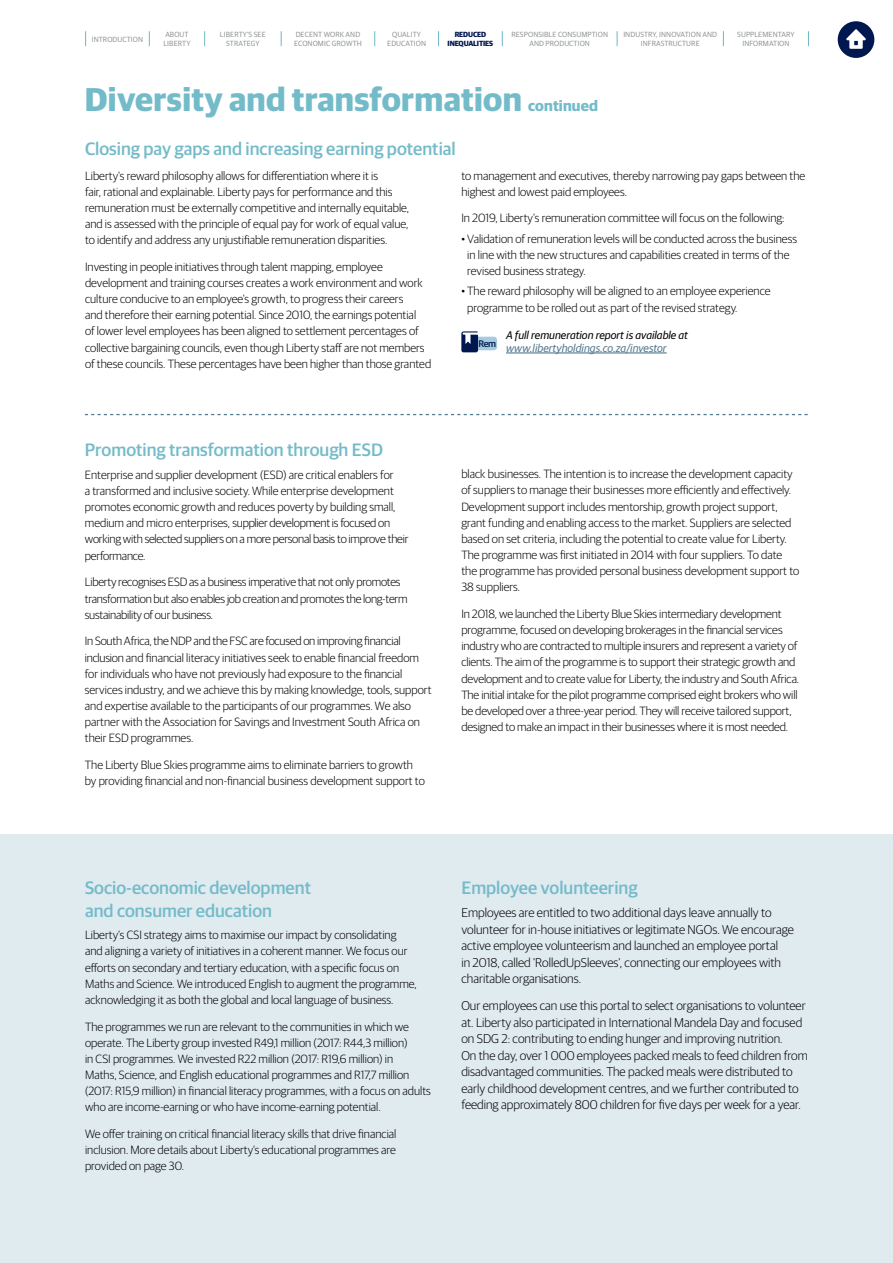
<style>
.page{position:relative;width:893px;height:1263px;background:#fff}
.page>*{position:absolute;margin:0;border:0;box-sizing:border-box;transform-origin:0 0}
.t1{font:700 33px "Guardian Sans";letter-spacing:.01em;color:#74bbc9}
.t2{font:500 18px/22.5px "Guardian Sans";color:#74bbc9}
.t3{font:300 12.75px/16.5px "Guardian Sans";color:#000}
.t4{font:300 12px/16.2px "Guardian Sans";color:#000}
.t5{font:300 12px/16.2px "Guardian Sans";letter-spacing:-.02em;color:#000}
.t6{font:italic 11.25px "Guardian Sans";color:#000}
.t7{font:italic 11.25px "Guardian Sans";color:#547a91}
.t8{font:500 9.6px "Guardian Sans";color:#00164e}
.t9{font:7.5px/9px "Guardian Sans";letter-spacing:.01em;color:#939598;text-align:center}
.t10{font:700 7.5px/9px "Guardian Sans";letter-spacing:-.02em;color:#00164e;text-align:center}
.s1{font-size:15px}
</style>
<div class="page">
<svg style="left:85px;top:31px;width:1px;height:15px"></svg>
<svg style="left:149px;top:31px;width:1px;height:15px"></svg>
<svg style="left:204px;top:31px;width:1px;height:15px"></svg>
<svg style="left:281px;top:31px;width:1px;height:15px"></svg>
<svg style="left:374px;top:31px;width:1px;height:15px"></svg>
<svg style="left:438px;top:31px;width:1px;height:15px"></svg>
<svg style="left:502px;top:31px;width:1px;height:15px"></svg>
<svg style="left:617px;top:31px;width:1px;height:15px"></svg>
<svg style="left:723px;top:31px;width:1px;height:15px"></svg>
<svg style="left:808px;top:31px;width:1px;height:15px"></svg>
<hr style="left:506px;top:352px;width:161px;height:1px;background:#547a91">
<svg style="left:461px;top:331px;width:36px;height:21px"></svg>
<div style="left:0;top:835px;width:893px;height:428px;background:#e0ebf0"></div>
<svg style="left:85px;top:414px;width:723px;height:1px"></svg>
<div style="left:838px;top:21px;width:36px;height:37px;background:#00174f;border-radius:50%"></div>
<svg style="left:846px;top:29px;width:20px;height:20px"></svg>
<p class="t9" style="left:92px;top:34px;width:53px">INTRODUCTION</p>
<p class="t9" style="left:163px;top:29px;width:29px;text-align:left">ABOUT<br>LIBERTY</p>
<p class="t9" style="left:220px;top:29px;width:47px">LIBERTY'S SEE<br>STRATEGY</p>
<p class="t9" style="left:294px;top:29px;width:69px;text-align:left">DECENT WORK AND<br>ECONOMIC GROWTH</p>
<p class="t9" style="left:387px;top:29px;width:40px">QUALITY<br>EDUCATION</p>
<p class="t10" style="left:448px;top:29px;width:47px">REDUCED<br>INEQUALITIES</p>
<p class="t9" style="left:511px;top:29px;width:98px">RESPONSIBLE CONSUMPTION<br>AND PRODUCTION</p>
<p class="t9" style="left:623px;top:29px;width:95px">INDUSTRY, INNOVATION AND<br>INFRASTRUCTURE</p>
<p class="t9" style="left:737px;top:29px;width:59px">SUPPLEMENTARY<br>INFORMATION</p>
<h1 class="t1" style="left:85px;top:75px;width:515px">Diversity and transformation <span class="s1">continued</span></h1>
<h2 class="t2" style="left:85px;top:136px;width:372px">Closing pay gaps and increasing earning potential</h2>
<p class="t4" style="left:85px;top:167px;width:326px">Liberty’s reward philosophy allows for differentiation where it is<br>fair, rational and explainable. Liberty pays for performance and this remuneration must be externally competitive and internally equitable, and is assessed with the principle of equal pay for work of equal value, to identify and address any unjustifiable remuneration disparities.</p>
<p class="t4" style="left:85px;top:258px;width:348px">Investing in people initiatives through talent mapping, employee development and training courses creates a work environment and work culture conducive to an employee’s growth, to progress their careers<br>and therefore their earning potential. Since 2010, the earnings potential<br>of lower level employees has been aligned to settlement percentages of collective bargaining councils, even though Liberty staff are not members of these councils. These percentages have been higher than those granted</p>
<h2 class="t2" style="left:85px;top:437px;width:300px">Promoting transformation through ESD</h2>
<p class="t4" style="left:85px;top:466px;width:325px">Enterprise and supplier development (ESD) are critical enablers for<br>a transformed and inclusive society. While enterprise development promotes economic growth and reduces poverty by building small, medium and micro enterprises, supplier development is focused on working with selected suppliers on a more personal basis to improve their performance.</p>
<p class="t5" style="left:85px;top:573px;width:324px">Liberty recognises ESD as a business imperative that not only promotes transformation but also enables job creation and promotes the long-term sustainability of our business.</p>
<p class="t4" style="left:85px;top:632px;width:348px">In South Africa, the NDP and the FSC are focused on improving financial inclusion and financial literacy initiatives seek to enable financial freedom for individuals who have not previously had exposure to the financial services industry, and we achieve this by making knowledge, tools, support and expertise available to the participants of our programmes. We also partner with the Association for Savings and Investment South Africa on their ESD programmes.</p>
<p class="t4" style="left:85px;top:756px;width:342px">The Liberty Blue Skies programme aims to eliminate barriers to growth by providing financial and non-financial business development support to</p>
<p class="t4" style="left:461px;top:167px;width:345px">to management and executives, thereby narrowing pay gaps between the highest and lowest paid employees.</p>
<p class="t4" style="left:461px;top:209px;width:325px">In 2019, Liberty’s remuneration committee will focus on the following:</p>
<p class="t4" style="left:467px;top:230px;width:331px;text-indent:-6px">• Validation of remuneration levels will be conducted across the business in line with the new structures and capabilities created in terms of the revised business strategy.</p>
<p class="t4" style="left:467px;top:282px;width:305px;text-indent:-6px">• The reward philosophy will be aligned to an employee experience programme to be rolled out as part of the revised strategy.</p>
<p class="t8" style="left:478px;top:336px;width:19px">Rem</p>
<p class="t6" style="left:506px;top:327px;width:183px">A full remuneration report is available at</p>
<p class="t7" style="left:506px;top:340px;width:162px">www.libertyholdings.co.za/investor</p>
<p class="t4" style="left:461px;top:465px;width:339px">black businesses. The intention is to increase the development capacity of suppliers to manage their businesses more efficiently and effectively.<br>Development support includes mentorship, growth project support, grant funding and enabling access to the market. Suppliers are selected based on set criteria, including the potential to create value for Liberty.<br>The programme was first initiated in 2014 with four suppliers. To date the programme has provided personal business development support to 38 suppliers.</p>
<p class="t4" style="left:461px;top:605px;width:339px">In 2018, we launched the Liberty Blue Skies intermediary development programme, focused on developing brokerages in the financial services industry who are contracted to multiple insurers and represent a variety of clients. The aim of the programme is to support their strategic growth and development and to create value for Liberty, the industry and South Africa.<br>The initial intake for the pilot programme comprised eight brokers who will be developed over a three-year period. They will receive tailored support, designed to make an impact in their businesses where it is most needed.</p>
<h2 class="t2" style="left:85px;top:875px;width:227px">Socio-economic development and consumer education</h2>
<p class="t4" style="left:85px;top:926px;width:333px">Liberty’s CSI strategy aims to maximise our impact by consolidating and aligning a variety of initiatives in a coherent manner. We focus our efforts on secondary and tertiary education, with a specific focus on Maths and Science. We introduced English to augment the programme, acknowledging it as both the global and local language of business.</p>
<p class="t4" style="left:85px;top:1017px;width:347px">The programmes we run are relevant to the communities in which we operate. The Liberty group invested R49,1 million (2017: R44,3 million)<br>in CSI programmes. We invested R22 million (2017: R19,6 million) in<br>Maths, Science, and English educational programmes and R17,7 million (2017: R15,9 million) in financial literacy programmes, with a focus on adults who are income-earning or who have income-earning potential.</p>
<p class="t4" style="left:85px;top:1125px;width:313px;text-align:justify">We offer training on critical financial literacy skills that drive financial inclusion. More details about Liberty’s educational programmes are provided on page 30.</p>
<h2 class="t2" style="left:461px;top:875px;width:178px">Employee volunteering</h2>
<p class="t3" style="left:461px;top:904px;width:334px">Employees are entitled to two additional days leave annually to volunteer for in-house initiatives or legitimate NGOs. We encourage active employee volunteerism and launched an employee portal<br>in 2018, called 'RolledUpSleeves', connecting our employees with charitable organisations.</p>
<p class="t3" style="left:461px;top:997px;width:348px">Our employees can use this portal to select organisations to volunteer at. Liberty also participated in International Mandela Day and focused on SDG 2: contributing to ending hunger and improving nutrition.<br>On the day, over 1 000 employees packed meals to feed children from disadvantaged communities. The packed meals were distributed to early childhood development centres, and we further contributed to feeding approximately 800 children for five days per week for a year.</p>
</div>
